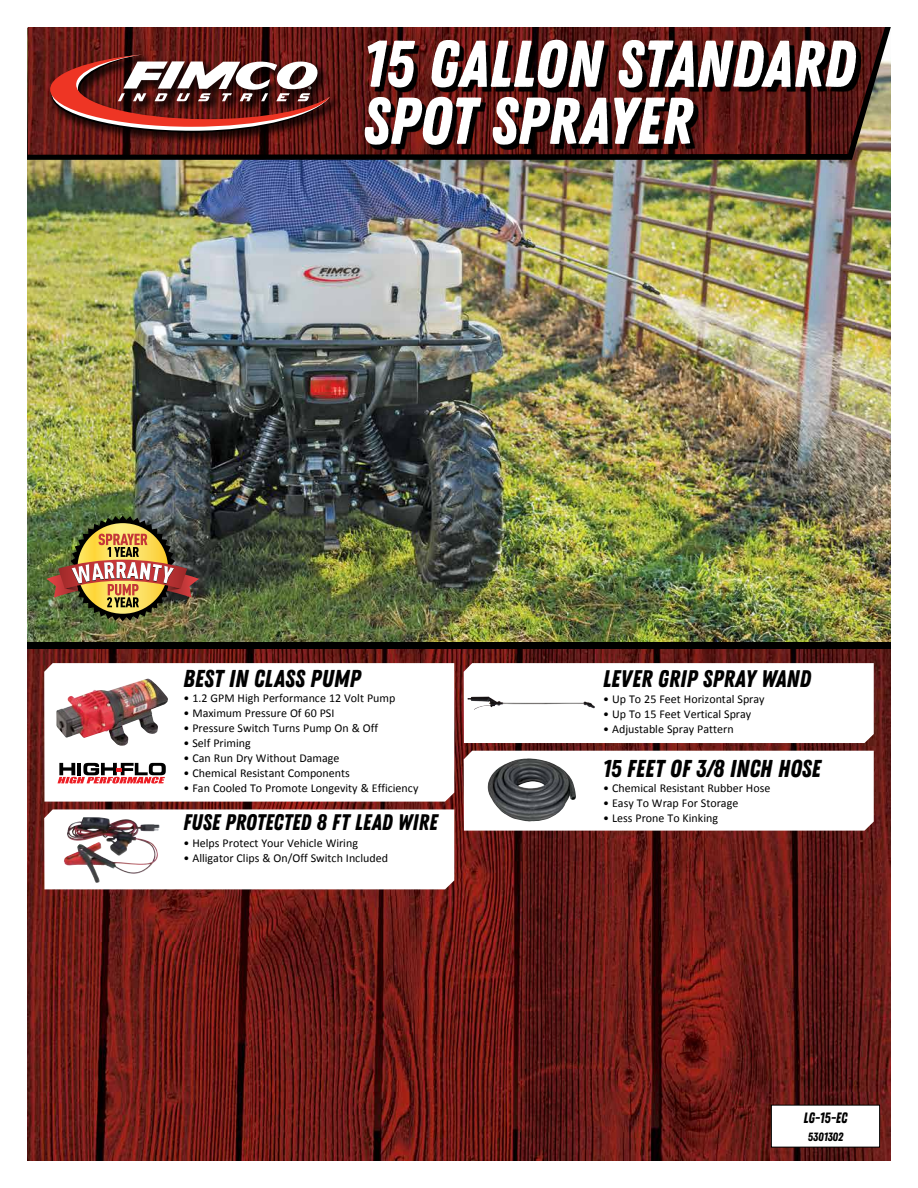
<style>
.page{position:relative;width:918px;height:1188px;background:#fff}
.page>*{position:absolute;margin:0;border:0;box-sizing:border-box;transform-origin:0 0}
.t1{font:66px/57px "Zing Rust Demo Base";color:#fff}
.t2{font:24.45px "Zing Rust Demo Base";color:#000}
.t3{font:24px "Zing Rust Demo Base";color:#000}
.t4{font:22.5px "Zing Rust Demo Base";color:#000}
.t5{font:15px "Zing Rust Demo Base";color:#000;scale:.94 1}
.t6{font:12px "Calibri";color:#000}
.t7{font:12px "Zing Rust Demo Base";letter-spacing:-.005em;color:#000}
</style>
<div class="page">
<img style="left:27px;top:160px;width:864px;height:482px">
<img style="left:27px;top:649px;width:864px;height:512px">
<svg style="left:27px;top:27px;width:864px;height:133px;background:#26241c"></svg>
<img style="left:28px;top:27px;width:857px;height:128px">
<div style="left:771px;top:1105px;width:109px;height:42px;background:#fff"></div>
<div style="left:47px;top:52px;width:296px;height:93px;background:#000;opacity:.75"></div>
<svg style="left:50px;top:54px;width:280px;height:78px"></svg>
<svg style="left:369px;top:44px;width:492px;height:106px;background:#370d0b"></svg>
<img style="left:46px;top:516px;width:153px;height:105px">
<svg style="left:27px;top:663px;width:864px;height:226px"></svg>
<img style="left:67px;top:817px;width:61px;height:39px">
<h1 class="t1" style="left:363px;top:35px;width:494px">15 GALLON STANDARD<br>SPOT SPRAYER</h1>
<h2 class="t2" style="left:183px;top:665px;width:179px">BEST IN CLASS PUMP</h2>
<p class="t6" style="left:183px;top:690px;width:213px">• 1.2 GPM High Performance 12 Volt Pump</p>
<p class="t6" style="left:183px;top:705px;width:153px">• Maximum Pressure Of 60 PSI</p>
<p class="t6" style="left:183px;top:720px;width:196px">• Pressure Switch Turns Pump On &amp; Off</p>
<p class="t6" style="left:183px;top:735px;width:69px">• Self Priming</p>
<p class="t6" style="left:183px;top:750px;width:157px">• Can Run Dry Without Damage</p>
<p class="t6" style="left:183px;top:765px;width:168px">• Chemical Resistant Components</p>
<p class="t6" style="left:183px;top:780px;width:236px">• Fan Cooled To Promote Longevity &amp; Efficiency</p>
<h3 class="t4" style="left:183px;top:809px;width:256px">FUSE PROTECTED 8 FT LEAD WIRE</h3>
<p class="t6" style="left:183px;top:835px;width:176px">• Helps Protect Your Vehicle Wiring</p>
<p class="t6" style="left:183px;top:850px;width:206px">• Alligator Clips &amp; On/Off Switch Included</p>
<h3 class="t3" style="left:603px;top:665px;width:210px">LEVER GRIP SPRAY WAND</h3>
<p class="t6" style="left:603px;top:691px;width:163px">• Up To 25 Feet Horizontal Spray</p>
<p class="t6" style="left:603px;top:706px;width:150px">• Up To 15 Feet Vertical Spray</p>
<p class="t6" style="left:603px;top:721px;width:132px">• Adjustable Spray Pattern</p>
<h2 class="t2" style="left:603px;top:754px;width:220px">15 FEET OF 3/8 INCH HOSE</h2>
<p class="t6" style="left:603px;top:780px;width:169px">• Chemical Resistant Rubber Hose</p>
<p class="t6" style="left:603px;top:795px;width:137px">• Easy To Wrap For Storage</p>
<p class="t6" style="left:603px;top:810px;width:116px">• Less Prone To Kinking</p>
<p class="t5" style="left:804px;top:1109px;width:48px">LG-15-EC</p>
<p class="t7" style="left:808px;top:1130px;width:37px">5301302</p>
</div>
